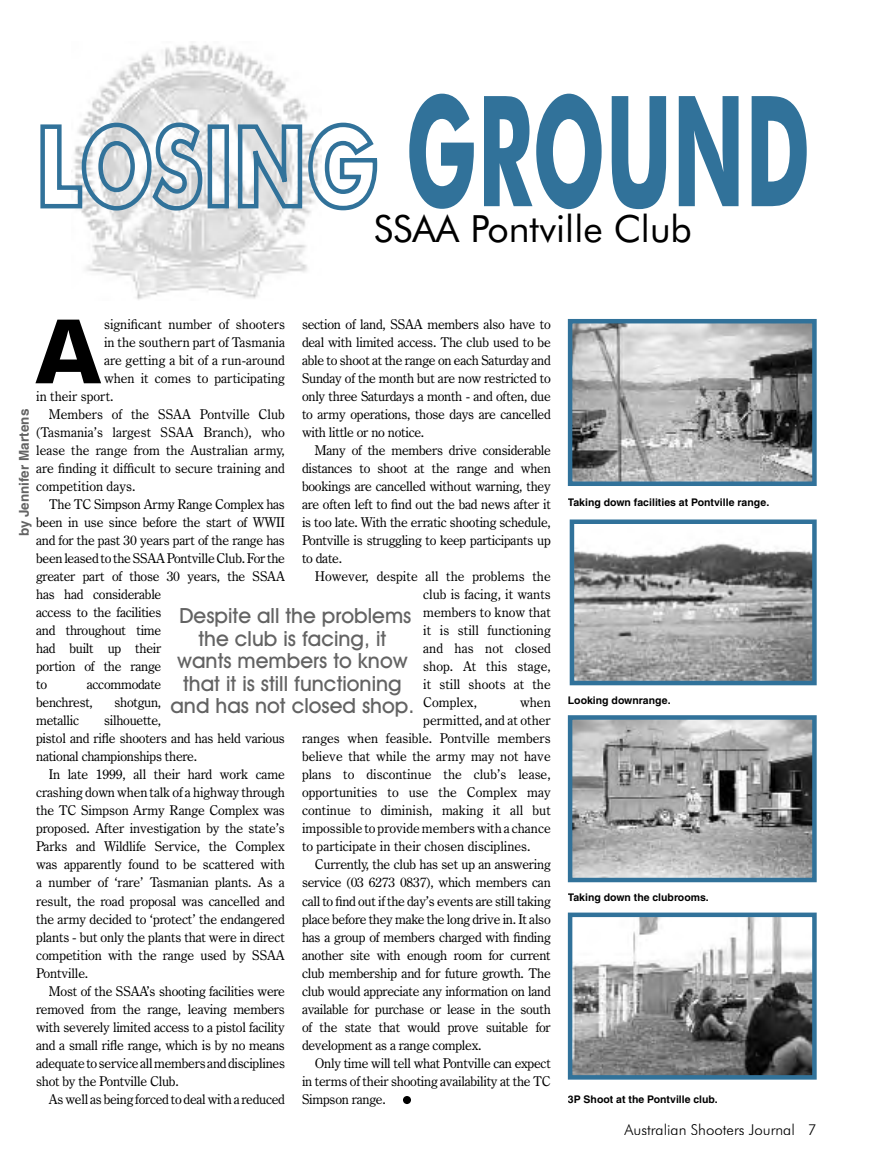
<style>
.page{position:relative;width:872px;height:1174px;background:#fff}
.page>*{position:absolute;margin:0;border:0;box-sizing:border-box;transform-origin:0 0}
.t1{font:700 153.9px "Futura BT";color:#31729a;scale:.56 1}
.t2{font:700 88.95px "Futura BT";color:#000}
.t3{font:60px "Century Oldstyle BT";color:#000}
.t4{font:37.5px "Futura BT";color:#000}
.t5{font:500 21px/22.5px "Avant Garde IT Cby BT";color:#636363;text-align:center}
.t6{font:300 15px "Futura BT";color:#000}
.t7{font:13.5px/18px "Century Oldstyle BT";letter-spacing:-.02em;color:#000;text-align:justify}
.t8{font:13.5px "Century Oldstyle BT";color:#000}
.t9{font:700 13.5px "Helvetica";color:#636363}
.t10{font:700 10.5px "Helvetica";color:#000}
</style>
<div class="page">
<svg style="left:568px;top:319px;width:248px;height:167px;background:#9ba0a4"></svg>
<svg style="left:568px;top:715px;width:248px;height:167px;background:#999ea2"></svg>
<svg style="left:568px;top:912px;width:248px;height:167px"></svg>
<svg style="left:569px;top:519px;width:247px;height:166px"></svg>
<img style="left:81px;top:44px;width:230px;height:256px">
<svg style="left:40px;top:122px;width:337px;height:89px"></svg>
<h1 class="t1" style="left:405px;top:58px;width:725px">GROUND</h1>
<h3 class="t4" style="left:374px;top:206px;width:319px">SSAA Pontville Club</h3>
<h2 class="t2" style="left:36px;top:297px;width:66px">A</h2>
<p class="t8" style="left:104px;top:316px;width:182px">significant number of shooters</p>
<p class="t7" style="left:302px;top:315px;width:250px">section of land, SSAA members also have to deal with limited access. The club used to be able to shoot at the range on each Saturday and Sunday of the month but are now restricted to only three Saturdays a month - and often, due to army operations, those days are cancelled with little or no notice.</p>
<p class="t7" style="left:302px;top:441px;width:250px;text-indent:13px">Many of the members drive considerable distances to shoot at the range and when bookings are cancelled without warning, they are often left to find out the bad news after it is too late. With the erratic shooting schedule, Pontville is struggling to keep participants up to date.</p>
<p class="t7" style="left:423px;top:567px;width:129px;text-indent:-108px">However, despite all the problems the club is facing, it wants members to know that it is still functioning and has not closed shop. At this stage, it still shoots at the Complex,</p>
<p class="t8" style="left:104px;top:334px;width:182px">in the southern part of Tasmania</p>
<p class="t8" style="left:104px;top:352px;width:182px">are getting a bit of a run-around</p>
<p class="t8" style="left:104px;top:370px;width:182px">when it comes to participating</p>
<p class="t8" style="left:36px;top:388px;width:79px">in their sport.</p>
<p class="t8" style="left:49px;top:406px;width:238px">Members of the SSAA Pontville Club</p>
<p class="t8" style="left:36px;top:424px;width:250px">(Tasmania’s largest SSAA Branch), who</p>
<p class="t8" style="left:36px;top:442px;width:250px">lease the range from the Australian army,</p>
<p class="t8" style="left:36px;top:460px;width:250px">are finding it difficult to secure training and</p>
<p class="t8" style="left:36px;top:478px;width:101px">competition days.</p>
<p class="t7" style="left:49px;top:495px;width:237px">The TC Simpson Army Range Complex has</p>
<p class="t7" style="left:36px;top:513px;width:250px">been in use since before the start of WWII</p>
<p class="t7" style="left:36px;top:531px;width:250px">and for the past 30 years part of the range has</p>
<p class="t7" style="left:36px;top:549px;width:250px">been leased to the SSAA Pontville Club. For the</p>
<p class="t7" style="left:36px;top:567px;width:250px">greater part of those 30 years, the SSAA</p>
<p class="t7" style="left:36px;top:585px;width:127px">has had considerable</p>
<p class="t7" style="left:36px;top:603px;width:127px">access to the facilities</p>
<p class="t7" style="left:36px;top:621px;width:127px">and throughout time</p>
<p class="t7" style="left:36px;top:639px;width:127px">had built up their</p>
<p class="t7" style="left:36px;top:657px;width:127px">portion of the range</p>
<p class="t7" style="left:36px;top:675px;width:12px">to</p>
<p class="t9" style="left:16px;top:536px;width:129px;rotate:-90deg">by Jennifer Martens</p>
<h3 class="t5" style="left:170px;top:604px;width:245px">Despite all the problems the club is facing, it wants members to know that it is still functioning and has not closed shop.</h3>
<p class="t7" style="left:36px;top:675px;width:127px;text-indent:51px">accommodate benchrest,</p>
<p class="t7" style="left:114px;top:693px;width:48px">shotgun,</p>
<p class="t7" style="left:520px;top:693px;width:32px">when</p>
<p class="t8" style="left:423px;top:712px;width:129px">permitted, and at other</p>
<p class="t8" style="left:302px;top:730px;width:250px">ranges when feasible. Pontville members</p>
<p class="t8" style="left:302px;top:748px;width:250px">believe that while the army may not have</p>
<p class="t8" style="left:302px;top:766px;width:250px">plans to discontinue the club’s lease,</p>
<p class="t8" style="left:302px;top:784px;width:250px">opportunities to use the Complex may</p>
<p class="t8" style="left:302px;top:802px;width:250px">continue to diminish, making it all but</p>
<p class="t8" style="left:302px;top:820px;width:250px">impossible to provide members with a chance</p>
<p class="t8" style="left:302px;top:838px;width:230px">to participate in their chosen disciplines.</p>
<p class="t7" style="left:315px;top:855px;width:237px">Currently, the club has set up an answering</p>
<p class="t7" style="left:302px;top:873px;width:250px">service (03 6273 0837), which members can</p>
<p class="t7" style="left:302px;top:891px;width:250px">call to find out if the day’s events are still taking</p>
<p class="t7" style="left:302px;top:909px;width:250px">place before they make the long drive in. It also</p>
<p class="t7" style="left:302px;top:927px;width:250px">has a group of members charged with finding</p>
<p class="t7" style="left:302px;top:945px;width:250px">another site with enough room for current</p>
<p class="t7" style="left:302px;top:963px;width:250px">club membership and for future growth. The</p>
<p class="t7" style="left:302px;top:981px;width:250px">club would appreciate any information on land</p>
<p class="t7" style="left:302px;top:999px;width:250px">available for purchase or lease in the south</p>
<p class="t7" style="left:302px;top:1017px;width:250px">of the state that would prove suitable for</p>
<p class="t7" style="left:302px;top:1035px;width:181px">development as a range complex.</p>
<p class="t7" style="left:315px;top:1053px;width:238px">Only time will tell what Pontville can expect</p>
<p class="t7" style="left:302px;top:1071px;width:250px">in terms of their shooting availability at the TC</p>
<p class="t7" style="left:302px;top:1089px;width:85px">Simpson range.</p>
<h3 class="t3" style="left:399px;top:1046px;width:17px">.</h3>
<p class="t7" style="left:36px;top:711px;width:250px;text-align:left;text-indent:68px">silhouette,<br>pistol and rifle shooters and has held various national championships there.</p>
<p class="t7" style="left:36px;top:765px;width:250px;text-indent:13px">In late 1999, all their hard work came crashing down when talk of a highway through the TC Simpson Army Range Complex was proposed. After investigation by the state’s Parks and Wildlife Service, the Complex was apparently found to be scattered with a number of ‘rare’ Tasmanian plants. As a result, the road proposal was cancelled and the army decided to ‘protect’ the endangered plants - but only the plants that were in direct competition with the range used by SSAA Pontville.</p>
<p class="t7" style="left:36px;top:981px;width:250px;text-indent:13px">Most of the SSAA’s shooting facilities were removed from the range, leaving members with severely limited access to a pistol facility and a small rifle range, which is by no means adequate to service all members and disciplines shot by the Pontville Club.</p>
<p class="t7" style="left:49px;top:1089px;width:238px">As well as being forced to deal with a reduced</p>
<p class="t7" style="left:36px;top:711px;width:44px">metallic</p>
<p class="t10" style="left:568px;top:495px;width:203px">Taking down facilities at Pontville range.</p>
<p class="t10" style="left:568px;top:694px;width:104px">Looking downrange.</p>
<p class="t10" style="left:568px;top:890px;width:142px">Taking down the clubrooms.</p>
<p class="t10" style="left:568px;top:1092px;width:151px">3P Shoot at the Pontville club.</p>
<p class="t6" style="left:624px;top:1120px;width:193px">Australian Shooters Journal 7</p>
</div>
